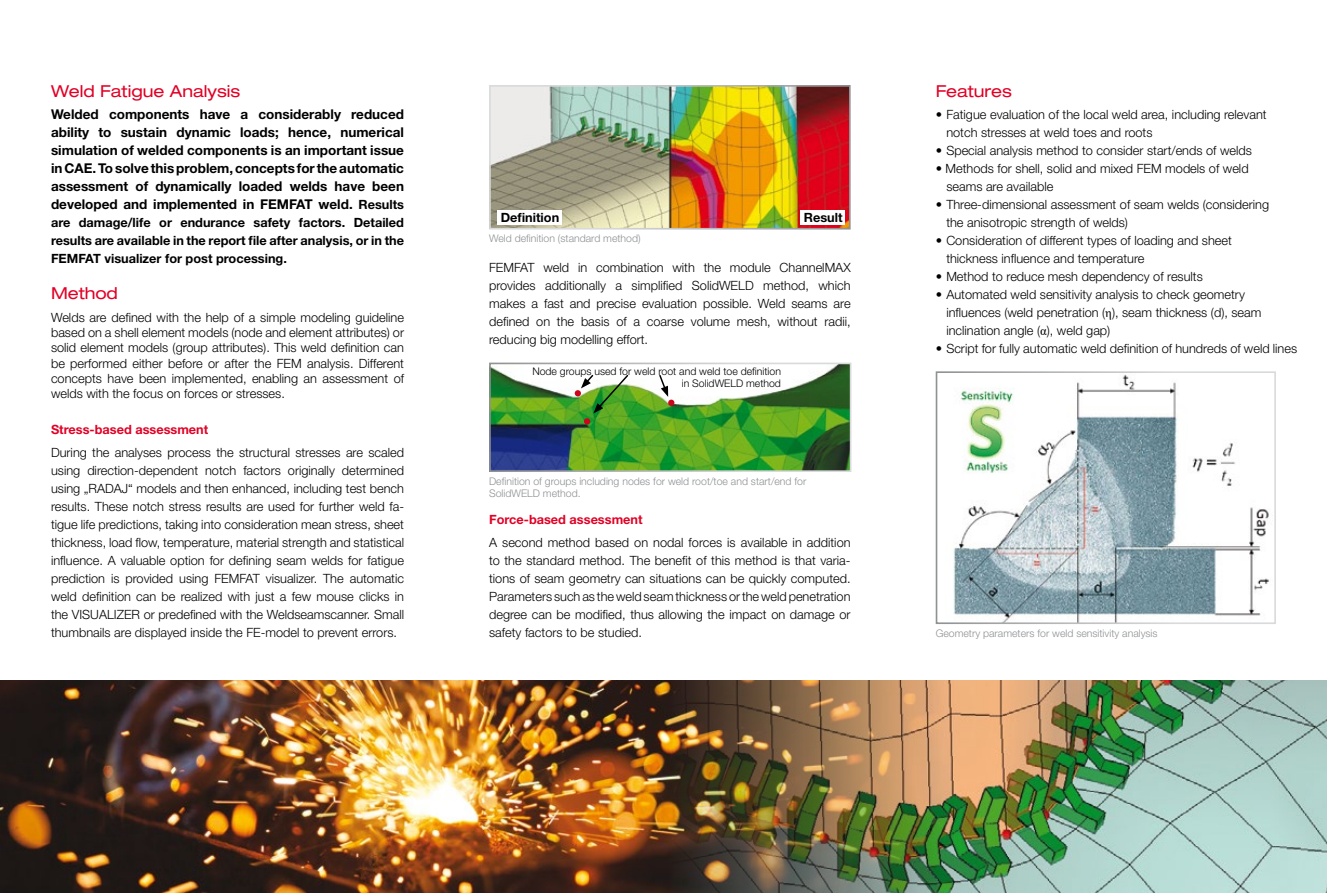
<style>
.page{position:relative;width:1327px;height:893px;background:#fff}
.page>*{position:absolute;margin:0;border:0;box-sizing:border-box;transform-origin:0 0}
.t1{font:expanded 16.5px "Helvetica Neue LT Pro";color:#e20025}
.t2{font:700 13.5px/18px "Helvetica Neue LT Pro";color:#000;text-align:justify}
.t3{font:300 12.75px/18px "Helvetica Neue LT Pro";color:#000}
.t4{font:700 12.75px/18px "Helvetica Neue LT Pro";color:#000;text-align:justify}
.t5{font:700 12.75px "Helvetica Neue LT Pro";color:#e20025}
.t6{font:300 10.5px/12.6px "Helvetica Neue LT Pro";color:#8f9193}
.t7{font:300 10.5px/12.6px "Helvetica Neue LT Pro";color:#000;text-align:right}
.s1{font-size:12.75px}
.s2{font-family:"Times New Roman";font-weight:400}
</style>
<div class="page">
<img style="left:954px;top:680px;width:373px;height:213px">
<img style="left:0;top:680px;width:954px;height:213px">
<img style="left:953px;top:374px;width:316px;height:247px">
<div style="left:935px;top:371px;width:341px;height:253px;border:2px solid #fff"></div>
<img style="left:492px;top:88px;width:355px;height:139px">
<div style="left:489px;top:85px;width:361px;height:145px;border:2px solid #fff"></div>
<img style="left:492px;top:366px;width:356px;height:103px">
<div style="left:489px;top:363px;width:362px;height:109px;border:2px solid #fff"></div>
<svg style="left:658px;top:374px;width:16px;height:32px"></svg>
<svg style="left:575px;top:373px;width:54px;height:51px"></svg>
<div style="left:800px;top:210px;width:45px;height:14px;background:#fff"></div>
<div style="left:497px;top:210px;width:65px;height:14px;background:#fff"></div>
<p class="t1" style="left:51px;top:81px;width:191px">Weld Fatigue Analysis</p>
<p class="t2" style="left:51px;top:105px;width:354px">Welded components have a considerably reduced ability to sustain dynamic loads; hence, numerical simulation of welded components is an important issue in CAE. To solve this problem, concepts for the automatic assessment of dynamically loaded welds have been developed and implemented in FEMFAT weld. <span class="s1">Results</span></p>
<p class="t4" style="left:51px;top:213px;width:354px">are damage/life or endurance safety factors. Detailed results are available in the report file after analysis, or in the FEMFAT visualizer for post processing.</p>
<p class="t1" style="left:51px;top:283px;width:68px">Method</p>
<p class="t3" style="left:51px;top:309px;width:354px;line-height:15.3px;text-align:justify">Welds are defined with the help of a simple modeling guideline based on a shell element models (node and element attributes) or solid element models (group attributes). This weld definition can be performed either before or after the FEM analysis. Different concepts have been implemented, enabling an assessment of welds with the focus on forces or stresses.</p>
<p class="t5" style="left:51px;top:422px;width:159px">Stress-based assessment</p>
<p class="t3" style="left:51px;top:443px;width:354px;text-align:justify">During the analyses process the structural stresses are scaled using direction-dependent notch factors originally determined using „RADAJ“ models and then enhanced, including test bench results. These notch stress results are used for further weld fa&shy;tigue life predictions, taking into consideration mean stress, sheet thickness, load flow, temperature, material strength and statistical influence. A valuable option for defining seam welds for fatigue prediction is provided using FEMFAT visualizer. The automatic weld definition can be realized with just a few mouse clicks in the VISUALIZER or predefined with the Weldseamscanner. Small thumbnails are displayed inside the FE-model to prevent errors.</p>
<p class="t4" style="left:501px;top:208px;width:60px">Definition</p>
<p class="t4" style="left:804px;top:208px;width:40px">Result</p>
<p class="t6" style="left:489px;top:232px;width:153px">Weld definition (standard method)</p>
<p class="t3" style="left:489px;top:259px;width:363px;text-align:justify">FEMFAT weld in combination with the module ChannelMAX provides additionally a simplified SolidWELD method, which makes a fast and precise evaluation possible. Weld seams are defined on the basis of a coarse volume mesh, without radii, reducing big modelling effort.</p>
<p class="t7" style="left:532px;top:365px;width:250px">Node groups used for weld root and weld toe definition in SolidWELD method</p>
<p class="t6" style="left:489px;top:475px;width:319px">Definition of groups including nodes for weld root/toe and start/end for<br>SolidWELD method.</p>
<p class="t5" style="left:489px;top:512px;width:155px">Force-based assessment</p>
<p class="t3" style="left:489px;top:533px;width:363px;text-align:justify">A second method based on nodal forces is available in addition to the standard method. The benefit of this method is that varia&shy;tions of seam geometry can situations can be quickly computed.<br>Parameters such as the weld seam thickness or the weld penetration degree can be modified, thus allowing the impact on damage or safety factors to be studied.</p>
<p class="t1" style="left:935px;top:81px;width:78px">Features</p>
<p class="t3" style="left:946px;top:106px;width:322px;text-indent:-11px">• Fatigue evaluation of the local weld area, including relevant notch stresses at weld toes and roots</p>
<p class="t3" style="left:935px;top:142px;width:318px">• Special analysis method to consider start/ends of welds</p>
<p class="t3" style="left:946px;top:160px;width:304px;text-indent:-11px">• Methods for shell, solid and mixed FEM models of weld seams are available</p>
<p class="t3" style="left:946px;top:196px;width:324px;text-indent:-11px">• Three-dimensional assessment of seam welds (considering the anisotropic strength of welds)</p>
<p class="t3" style="left:946px;top:232px;width:287px;text-indent:-11px">• Consideration of different types of loading and sheet thickness influence and temperature</p>
<p class="t3" style="left:935px;top:268px;width:269px">• Method to reduce mesh dependency of results</p>
<p class="t3" style="left:946px;top:286px;width:317px;text-indent:-11px">• Automated weld sensitivity analysis to check geometry influences (weld penetration (<span class="s2">η</span>), seam thickness (d), seam inclination angle (<span class="s2">α</span>), weld gap)</p>
<p class="t3" style="left:935px;top:340px;width:363px">• Script for fully automatic weld definition of hundreds of weld lines</p>
<p class="t6" style="left:935px;top:627px;width:223px">Geometry parameters for weld sensitivity analysis</p>
</div>
